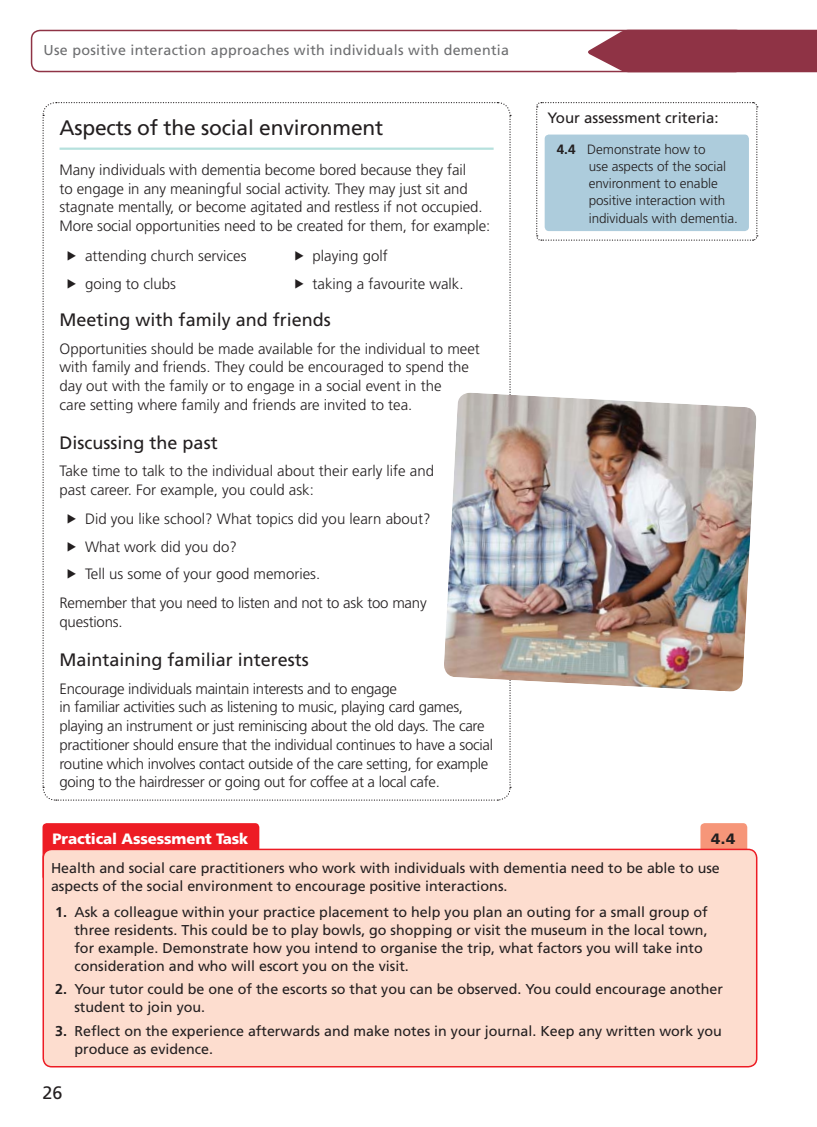
<style>
.page{position:relative;width:817px;height:1127px;background:#fff}
.page>*{position:absolute;margin:0;border:0;box-sizing:border-box;transform-origin:0 0}
.t1{font:21px "Frutiger";letter-spacing:-.01em;color:#231f20}
.t2{font:18px "Frutiger";color:#231f20}
.t3{font:300 15px/18.8px "Frutiger";letter-spacing:-.005em;color:#231f20}
.t4{font:15px "Frutiger";color:#231f20}
.t5{font:900 15px "Frutiger";letter-spacing:-.01em;color:#fff}
.t6{font:900 15px "Frutiger";color:#231f20}
.t7{font:14.25px/18px "Frutiger";color:#231f20}
.t8{font:14.25px "Frutiger";letter-spacing:.02em;color:#6d6e70}
.t9{font:300 13.5px/17.2px "Frutiger";letter-spacing:-.005em;color:#231f20}
.s1{font-weight:700}
</style>
<div class="page">
<div style="left:31px;top:30px;width:713px;height:42px;border:2px solid #8f3345;border-radius:9px"></div>
<svg style="left:585px;top:30px;width:231px;height:42px;background:#974253"></svg>
<svg style="left:536px;top:102px;width:222px;height:139px"></svg>
<div style="left:544px;top:135px;width:204px;height:96px;background:#adccdc;border-radius:4px"></div>
<svg style="left:42px;top:102px;width:469px;height:699px"></svg>
<hr style="left:59px;top:148px;width:434px;height:2px;background:#b6e1dd">
<div style="left:700px;top:823px;width:47px;height:31px;background:#f69679;border-radius:4px"></div>
<div style="left:42px;top:823px;width:217px;height:58px;background:#ed1c24;border-radius:4px"></div>
<div style="left:43px;top:849px;width:713px;height:217px;background:#fdddcf;border-radius:9px"></div>
<div style="left:42px;top:848px;width:715px;height:219px;border:2px solid #ed1c24;border-radius:9px"></div>
<img style="left:443px;top:392px;width:313px;height:300px">
<p class="t8" style="left:44px;top:44px;width:467px">Use positive interaction approaches with individuals with dementia</p>
<h1 class="t1" style="left:59px;top:117px;width:325px">Aspects of the social environment</h1>
<p class="t3" style="left:59px;top:161px;width:432px">Many individuals with dementia become bored because they fail<br>to engage in any meaningful social activity. They may just sit and stagnate mentally, or become agitated and restless if not occupied.<br>More social opportunities need to be created for them, for example:</p>
<p class="t3" style="left:66px;top:243px;width:182px;line-height:27.3px">▶ attending church services ▶ going to clubs</p>
<p class="t3" style="left:293px;top:243px;width:171px;line-height:27.3px">▶ playing golf<br>▶ taking a favourite walk.</p>
<p class="t2" style="left:59px;top:311px;width:273px">Meeting with family and friends</p>
<p class="t3" style="left:59px;top:340px;width:422px">Opportunities should be made available for the individual to meet with family and friends. They could be encouraged to spend the day out with the family or to engage in a social event in the<br>care setting where family and friends are invited to tea.</p>
<p class="t2" style="left:59px;top:434px;width:160px">Discussing the past</p>
<p class="t3" style="left:59px;top:462px;width:376px">Take time to talk to the individual about their early life and past career. For example, you could ask:</p>
<p class="t3" style="left:66px;top:506px;width:366px;line-height:27.3px">▶ Did you like school? What topics did you learn about? ▶ What work did you do?<br>▶ Tell us some of your good memories.</p>
<p class="t3" style="left:59px;top:594px;width:368px">Remember that you need to listen and not to ask too many questions.</p>
<p class="t2" style="left:59px;top:651px;width:251px">Maintaining familiar interests</p>
<p class="t3" style="left:59px;top:680px;width:435px">Encourage individuals maintain interests and to engage<br>in familiar activities such as listening to music, playing card games, playing an instrument or just reminiscing about the old days. The care practitioner should ensure that the individual continues to have a social routine which involves contact outside of the care setting, for example going to the hairdresser or going out for coffee at a local cafe.</p>
<p class="t4" style="left:547px;top:111px;width:173px">Your assessment criteria:</p>
<p class="t9" style="left:588px;top:141px;width:150px;text-indent:-32px"><span class="s1">4.4</span> Demonstrate how to<br>use aspects of the social environment to enable positive interaction with individuals with dementia.</p>
<p class="t5" style="left:52px;top:831px;width:197px">Practical Assessment Task</p>
<p class="t6" style="left:710px;top:831px;width:26px">4.4</p>
<p class="t7" style="left:51px;top:859px;width:670px">Health and social care practitioners who work with individuals with dementia need to be able to use aspects of the social environment to encourage positive interactions.</p>
<p class="t7" style="left:74px;top:904px;width:634px;text-indent:-19px"><span class="s1">1.</span> Ask a colleague within your practice placement to help you plan an outing for a small group of three residents. This could be to play bowls, go shopping or visit the museum in the local town, for example. Demonstrate how you intend to organise the trip, what factors you will take into consideration and who will escort you on the visit.</p>
<p class="t7" style="left:74px;top:981px;width:650px;text-indent:-19px"><span class="s1">2.</span> Your tutor could be one of the escorts so that you can be observed. You could encourage another student to join you.</p>
<p class="t7" style="left:74px;top:1022px;width:648px;text-indent:-19px"><span class="s1">3.</span> Reflect on the experience afterwards and make notes in your journal. Keep any written work you produce as evidence.</p>
<p class="t2" style="left:42px;top:1083px;width:22px">26</p>
</div>
